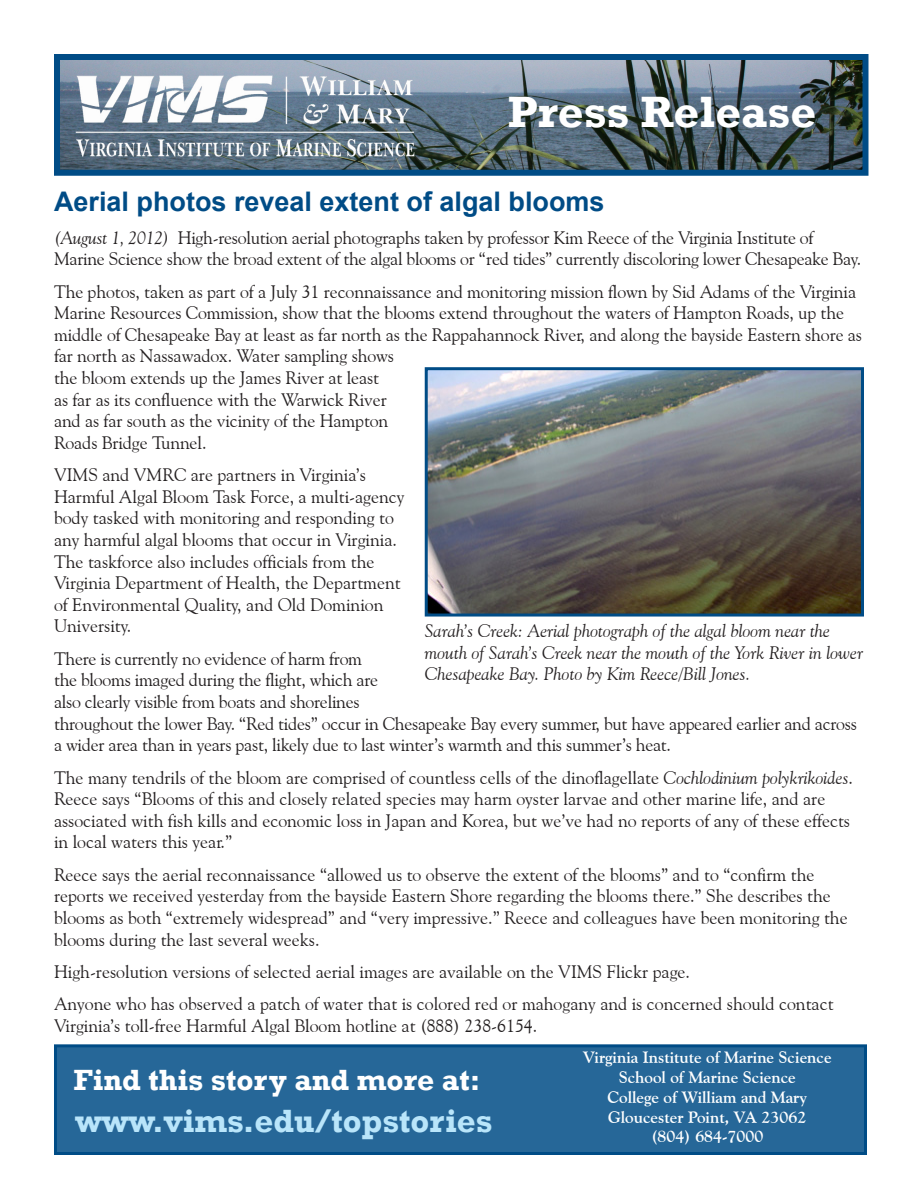
<style>
.page{position:relative;width:918px;height:1188px;background:#fff}
.page>*{position:absolute;margin:0;border:0;box-sizing:border-box;transform-origin:0 0}
.Press_Release_Headin{font:700 45px "Rockwell";color:#fff}
.Headline_-_Articles{font:700 33px "Rockwell";color:#b9e5fa}
.Headline_-_Articles-2{font:700 30px "Rockwell";color:#fff}
.Headline_-_Articles-3{font:700 27px "Arial";color:#004c86}
.Body_Text{font:18px/21.6px "Goudy Old Style BT";color:#231f20}
.Cutline{font:italic 18px/21.6px "Goudy Old Style BT";color:#231f20}
.Headline_-_Articles-4{font:700 16.5px "Goudy Old Style BT";color:#fff}
.s1{font-style:italic}
</style>
<div class="page">
<div style="left:56px;top:1046px;width:810px;height:108px;background:#266798"></div>
<div style="left:54px;top:1044px;width:813px;height:111px;border:3px solid #004c86"></div>
<img style="left:61px;top:61px;width:800px;height:108px">
<div style="left:54px;top:54px;width:814px;height:122px;border:6px solid #004c86"></div>
<img style="left:69px;top:70px;width:351px;height:94px">
<img style="left:429px;top:371px;width:431px;height:242px">
<div style="left:425px;top:367px;width:439px;height:250px;border:3px solid #004c86"></div>
<p class="Press_Release_Headin" style="left:508px;top:84px;width:310px">Press Release</p>
<p class="Headline_-_Articles-3" style="left:54px;top:184px;width:552px">Aerial photos reveal extent of algal blooms</p>
<p class="Body_Text" style="left:54px;top:226px;width:809px"><span class="s1">(August 1, 2012)</span> High-resolution aerial photographs taken by professor Kim Reece of the Virginia Institute of<br>Marine Science show the broad extent of the algal blooms or “red tides” currently discoloring lower Chesapeake Bay.</p>
<p class="Body_Text" style="left:54px;top:280px;width:810px">The photos, taken as part of a July 31 reconnaissance and monitoring mission flown by Sid Adams of the Virginia Marine Resources Commission, show that the blooms extend throughout the waters of Hampton Roads, up the middle of Chesapeake Bay at least as far north as the Rappahannock River, and along the bayside Eastern shore as far north as Nassawadox. Water sampling shows<br>the bloom extends up the James River at least<br>as far as its confluence with the Warwick River<br>and as far south as the vicinity of the Hampton<br>Roads Bridge Tunnel.</p>
<p class="Body_Text" style="left:54px;top:464px;width:352px">VIMS and VMRC are partners in Virginia’s Harmful Algal Bloom Task Force, a multi-agency body tasked with monitoring and responding to any harmful algal blooms that occur in Virginia.<br>The taskforce also includes officials from the Virginia Department of Health, the Department of Environmental Quality, and Old Dominion University.</p>
<p class="Body_Text" style="left:54px;top:647px;width:804px">There is currently no evidence of harm from<br>the blooms imaged during the flight, which are<br>also clearly visible from boats and shorelines<br>throughout the lower Bay. “Red tides” occur in Chesapeake Bay every summer, but have appeared earlier and across a wider area than in years past, likely due to last winter’s warmth and this summer’s heat.</p>
<p class="Body_Text" style="left:54px;top:766px;width:801px">The many tendrils of the bloom are comprised of countless cells of the dinoflagellate <span class="s1">Cochlodinium polykrikoides</span>.<br>Reece says “Blooms of this and closely related species may harm oyster larvae and other marine life, and are associated with fish kills and economic loss in Japan and Korea, but we’ve had no reports of any of these effects in local waters this year.”</p>
<p class="Body_Text" style="left:54px;top:863px;width:795px">Reece says the aerial reconnaissance “allowed us to observe the extent of the blooms” and to “confirm the reports we received yesterday from the bayside Eastern Shore regarding the blooms there.” She describes the blooms as both “extremely widespread” and “very impressive.” Reece and colleagues have been monitoring the blooms during the last several weeks.</p>
<p class="Body_Text" style="left:54px;top:961px;width:638px">High-resolution versions of selected aerial images are available on the VIMS Flickr page.</p>
<p class="Body_Text" style="left:54px;top:993px;width:781px">Anyone who has observed a patch of water that is colored red or mahogany and is concerned should contact<br>Virginia’s toll-free Harmful Algal Bloom hotline at (888) 238-6154.</p>
<p class="Cutline" style="left:425px;top:620px;width:440px">Sarah’s Creek: Aerial photograph of the algal bloom near the mouth of Sarah’s Creek near the mouth of the York River in lower<br>Chesapeake Bay. Photo by Kim Reece/Bill Jones.</p>
<p class="Headline_-_Articles-2" style="left:74px;top:1061px;width:408px">Find this story and more at:</p>
<p class="Headline_-_Articles" style="left:75px;top:1101px;width:419px">www.vims.edu/topstories</p>
<p class="Headline_-_Articles-4" style="left:583px;top:1047px;width:250px">Virginia Institute of Marine Science</p>
<p class="Headline_-_Articles-4" style="left:619px;top:1067px;width:179px">School of Marine Science</p>
<p class="Headline_-_Articles-4" style="left:607px;top:1087px;width:201px">College of William and Mary</p>
<p class="Headline_-_Articles-4" style="left:608px;top:1107px;width:200px">Gloucester Point, VA 23062</p>
<p class="Headline_-_Articles-4" style="left:651px;top:1126px;width:114px">(804) 684-7000</p>
</div>
